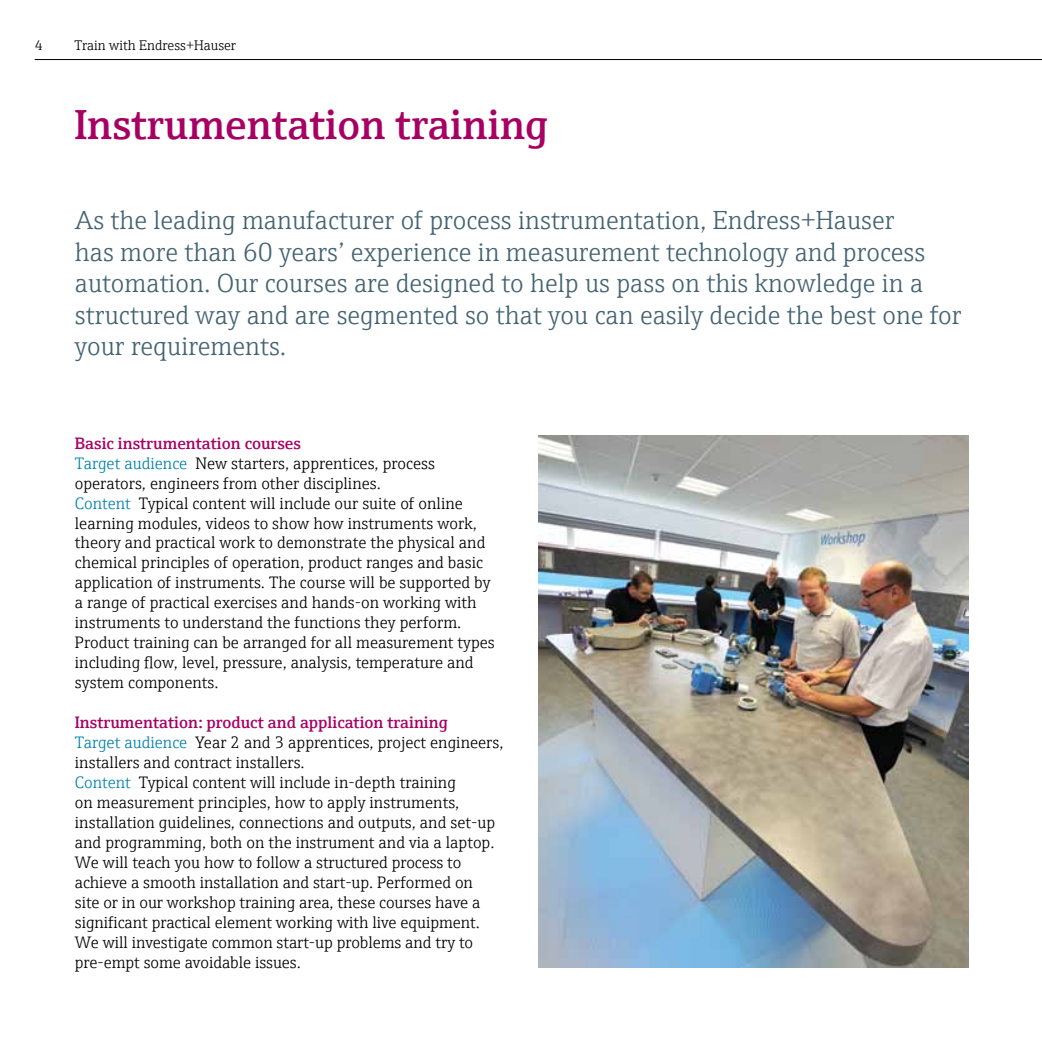
<style>
.page{position:relative;width:1042px;height:1042px;background:#fff}
.page>*{position:absolute;margin:0;border:0;box-sizing:border-box;transform-origin:0 0}
.t1{font:600 42px "E+H Serif";color:#a70063}
.t2{font:300 26.25px/31.5px "E+H Serif";color:#456473}
.t3{font:300 16.62px/19.9px "E+H Serif";color:#000}
.t4{font:300 14px "E+H Serif";color:#000}
.s1{font-weight:600;color:#a70063}
.s2{color:#0081ad}
</style>
<div class="page">
<img style="left:538px;top:435px;width:430px;height:532px">
<hr style="left:35px;top:59px;width:1007px;height:1px;background:#000">
<p class="t4" style="left:35px;top:35px;width:10px">4</p>
<p class="t4" style="left:74px;top:35px;width:163px">Train with Endress+Hauser</p>
<h1 class="t1" style="left:74px;top:92px;width:475px">Instrumentation training</h1>
<p class="t2" style="left:75px;top:202px;width:888px">As the leading manufacturer of process instrumentation, Endress+Hauser<br>has more than 60 years’ experience in measurement technology and process automation. Our courses are designed to help us pass on this knowledge in a structured way and are segmented so that you can easily decide the best one for your requirements.</p>
<p class="t3" style="left:75px;top:432px;width:421px"><span class="s1">Basic instrumentation courses<br></span><span class="s2">Target audience</span> New starters, apprentices, process operators, engineers from other disciplines.<br><span class="s2">Content</span> Typical content will include our suite of online learning modules, videos to show how instruments work, theory and practical work to demonstrate the physical and chemical principles of operation, product ranges and basic application of instruments. The course will be supported by a range of practical exercises and hands-on working with instruments to understand the functions they perform.<br>Product training can be arranged for all measurement types including flow, level, pressure, analysis, temperature and system components.</p>
<p class="t3" style="left:75px;top:711px;width:430px"><span class="s1">Instrumentation: product and application training<br></span><span class="s2">Target audience</span> Year 2 and 3 apprentices, project engineers, installers and contract installers.<br><span class="s2">Content</span> Typical content will include in-depth training<br>on measurement principles, how to apply instruments, installation guidelines, connections and outputs, and set-up and programming, both on the instrument and via a laptop.<br>We will teach you how to follow a structured process to achieve a smooth installation and start-up. Performed on<br>site or in our workshop training area, these courses have a significant practical element working with live equipment.<br>We will investigate common start-up problems and try to pre-empt some avoidable issues.</p>
</div>
